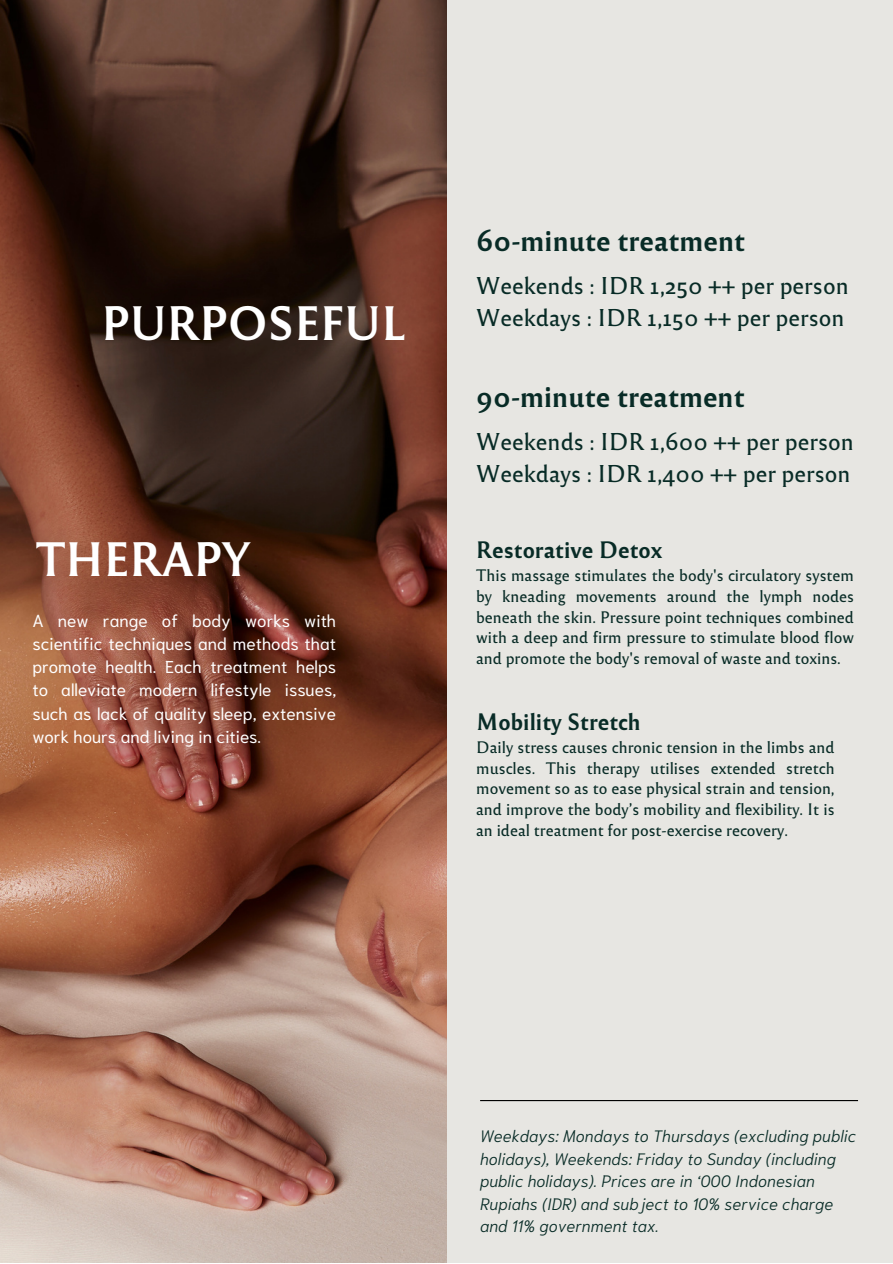
<style>
.page{position:relative;width:893px;height:1264px;background:#fff}
.page>*{position:absolute;margin:0;border:0;box-sizing:border-box;transform-origin:0 0}
.t1{font:45px "Reforma 1969 Negra";color:#fff}
.t2{font:27.75px "Reforma 1969 Negra";color:#082b26}
.t3{font:22.65px/31.5px "Reforma 1969 Gris";color:#082b26}
.t4{font:22.05px "Reforma 1969 Negra";color:#082b26}
.t5{font:17.1px/23.2px "Niramit";color:#fff;text-align:justify}
.t6{font:italic 300 16.5px/22.5px "Niramit";color:#082b26}
.t7{font:15.45px/20.7px "Reforma 1969 Gris";color:#082b26;text-align:justify}
</style>
<div class="page">
<div style="left:0;top:0;width:892px;height:1262px;background:#e7e6e2"></div>
<img style="left:0;top:0;width:446px;height:1262px">
<hr style="left:480px;top:1099px;width:378px;height:2px;background:#000">
<p class="t1" style="left:101px;top:290px;width:306px">PURPOSEFUL</p>
<p class="t1" style="left:36px;top:527px;width:216px">THERAPY</p>
<p class="t5" style="left:32px;top:607px;width:305px">A new range of body works with scientific techniques and methods that promote health. Each treatment helps to alleviate modern lifestyle issues, such as lack of quality sleep, extensive work hours and living in cities.</p>
<p class="t2" style="left:476px;top:221px;width:270px">60-minute treatment</p>
<p class="t3" style="left:476px;top:269px;width:374px">Weekends : IDR 1,250 ++ per person<br>Weekdays : IDR 1,150 ++ per person</p>
<p class="t2" style="left:476px;top:377px;width:270px">90-minute treatment</p>
<p class="t3" style="left:476px;top:425px;width:379px">Weekends : IDR 1,600 ++ per person<br>Weekdays : IDR 1,400 ++ per person</p>
<p class="t4" style="left:476px;top:534px;width:188px">Restorative Detox</p>
<p class="t7" style="left:476px;top:564px;width:379px">This massage stimulates the body's circulatory system by kneading movements around the lymph nodes beneath the skin. Pressure point techniques combined with a deep and firm pressure to stimulate blood flow and promote the body's removal of waste and toxins.</p>
<p class="t4" style="left:476px;top:705px;width:166px">Mobility Stretch</p>
<p class="t7" style="left:476px;top:736px;width:360px">Daily stress causes chronic tension in the limbs and muscles. This therapy utilises extended stretch movement so as to ease physical strain and tension, and improve the body’s mobility and flexibility. It is an ideal treatment for post-exercise recovery.</p>
<p class="t6" style="left:480px;top:1123px;width:377px">Weekdays: Mondays to Thursdays (excluding public holidays), Weekends: Friday to Sunday (including public holidays). Prices are in ‘000 Indonesian Rupiahs (IDR) and subject to 10% service charge and 11% government tax.</p>
</div>
